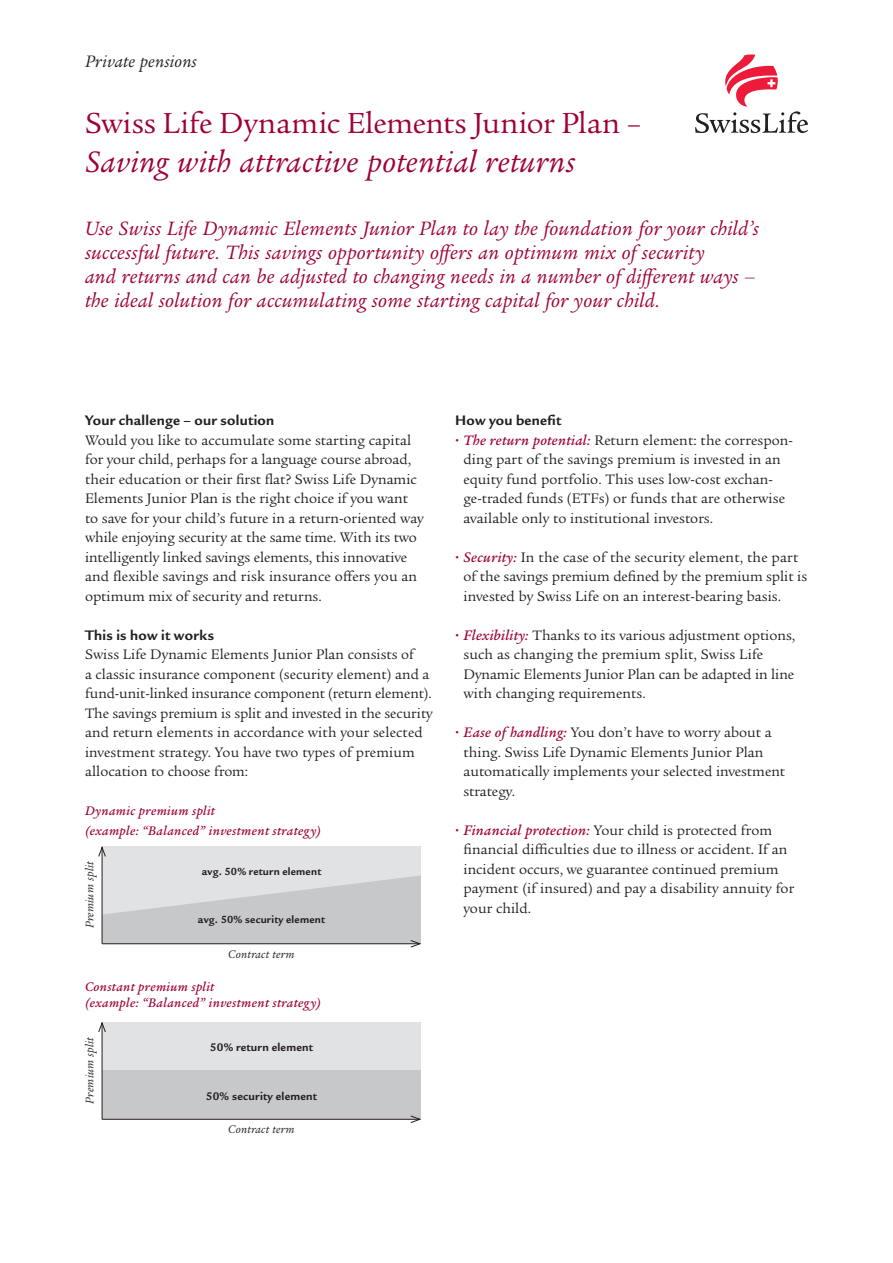
<style>
.page{position:relative;width:893px;height:1263px;background:#fff}
.page>*{position:absolute;margin:0;border:0;box-sizing:border-box;transform-origin:0 0}
.Book_10_13pt_K{font:italic 32.25px "Legacy Serif ITC Pro";letter-spacing:.01em;color:#9e0135}
.Book_10_13pt_K-2{font:31.5px "Legacy Serif ITC Pro";color:#9e0135}
.Book_14_16pt_K{font:italic 21px/24px "Legacy Serif ITC Pro";letter-spacing:.015em;color:#9e0135}
.Header_Left_16pt_K{font:italic 18px "Legacy Serif ITC Pro";letter-spacing:.01em;color:#231f20}
.Book_10_13pt_K-3{font:15px/19.5px "Legacy Serif ITC Pro";color:#231f20}
.Bold_10_13pt_K{font:700 15px "Legacy Sans ITC Pro";letter-spacing:.02em;color:#231f20}
.Book_10_13pt_K-4{font:italic 500 13.5px/16.5px "Legacy Serif ITC Pro";letter-spacing:.025em;color:#9e0135}
.Book_10_13pt_K-5{font:italic 12px "Legacy Serif ITC Pro";letter-spacing:.02em;color:#231f20}
.Book_10_13pt_K-6{font:700 12px "Legacy Sans ITC Pro";letter-spacing:.02em;color:#231f20}
.Book_10_13pt_K-7{font:700 11.25px "Legacy Sans ITC Pro";letter-spacing:.02em;color:#231f20}
.s1{font-weight:500;font-style:italic;color:#9e0135}
</style>
<div class="page">
<div style="left:102px;top:846px;width:319px;height:68px;background:#e1e2e4"></div>
<hr style="left:102px;top:847px;width:1px;height:97px;background:#231f20">
<svg style="left:98px;top:846px;width:8px;height:11px"></svg>
<svg style="left:102px;top:875px;width:319px;height:73px"></svg>
<div style="left:102px;top:1022px;width:319px;height:48px;background:#e1e2e4"></div>
<div style="left:102px;top:1070px;width:319px;height:49px;background:#c7c8ca"></div>
<hr style="left:102px;top:1023px;width:1px;height:96px;background:#231f20">
<svg style="left:98px;top:1021px;width:8px;height:12px"></svg>
<hr style="left:102px;top:1119px;width:318px;height:1px;background:#231f20">
<svg style="left:410px;top:1115px;width:11px;height:8px"></svg>
<svg style="left:695px;top:54px;width:113px;height:79px"></svg>
<p class="Header_Left_16pt_K" style="left:85px;top:50px;width:113px">Private pensions</p>
<p class="Book_10_13pt_K-2" style="left:85px;top:104px;width:558px">Swiss Life Dynamic Elements Junior Plan –</p>
<p class="Book_10_13pt_K" style="left:85px;top:141px;width:492px">Saving with attractive potential returns</p>
<p class="Book_14_16pt_K" style="left:85px;top:216px;width:675px">Use Swiss Life Dynamic Elements Junior Plan to lay the foundation for your child’s successful future. This savings opportunity offers an optimum mix of security<br>and returns and can be adjusted to changing needs in a number of different ways – the ideal solution for accumulating some starting capital for your child.</p>
<p class="Bold_10_13pt_K" style="left:85px;top:412px;width:191px">Your challenge – our solution</p>
<p class="Book_10_13pt_K-3" style="left:85px;top:430px;width:340px">Would you like to accumulate some starting capital for your child, perhaps for a language course abroad, their education or their first flat? Swiss Life Dynamic Elements Junior Plan is the right choice if you want to save for your child’s future in a return-oriented way while enjoying security at the same time. With its two intelligently linked savings elements, this innovative and flexible savings and risk insurance offers you an optimum mix of security and returns.</p>
<p class="Bold_10_13pt_K" style="left:85px;top:626px;width:131px">This is how it works</p>
<p class="Book_10_13pt_K-3" style="left:85px;top:645px;width:349px">Swiss Life Dynamic Elements Junior Plan consists of<br>a classic insurance component (security element) and a fund-unit-linked insurance component (return element).<br>The savings premium is split and invested in the security and return elements in accordance with your selected investment strategy. You have two types of premium allocation to choose from:</p>
<p class="Book_10_13pt_K-4" style="left:85px;top:803px;width:131px">Dynamic premium split</p>
<p class="Book_10_13pt_K-4" style="left:85px;top:822px;width:238px">(example: “Balanced” investment strategy)</p>
<p class="Book_10_13pt_K-5" style="left:82px;top:928px;width:69px;rotate:-90deg">Premium split</p>
<p class="Book_10_13pt_K-7" style="left:202px;top:864px;width:121px">avg. 50% return element</p>
<p class="Book_10_13pt_K-7" style="left:198px;top:913px;width:129px">avg. 50% security element</p>
<p class="Book_10_13pt_K-5" style="left:228px;top:946px;width:68px">Contract term</p>
<p class="Book_10_13pt_K-4" style="left:85px;top:978px;width:238px">Constant premium split<br>(example: “Balanced” investment strategy)</p>
<p class="Book_10_13pt_K-5" style="left:82px;top:1104px;width:69px;rotate:-90deg">Premium split</p>
<p class="Book_10_13pt_K-6" style="left:210px;top:1040px;width:105px">50% return element</p>
<p class="Book_10_13pt_K-6" style="left:206px;top:1089px;width:113px">50% security element</p>
<p class="Book_10_13pt_K-5" style="left:228px;top:1122px;width:68px">Contract term</p>
<p class="Bold_10_13pt_K" style="left:455px;top:412px;width:108px">How you benefit</p>
<p class="Book_10_13pt_K-3" style="left:463px;top:430px;width:331px"><span class="s1">The return potential:</span> Return element: the correspon&shy;ding part of the savings premium is invested in an equity fund portfolio. This uses low-cost exchan&shy;ge-traded funds (ETFs) or funds that are otherwise available only to institutional investors.</p>
<p class="Book_10_13pt_K-3" style="left:463px;top:547px;width:345px"><span class="s1">Security:</span> In the case of the security element, the part of the savings premium defined by the premium split is invested by Swiss Life on an interest-bearing basis.</p>
<p class="Book_10_13pt_K-3" style="left:463px;top:625px;width:333px"><span class="s1">Flexibility:</span> Thanks to its various adjustment options, such as changing the premium split, Swiss Life Dynamic Elements Junior Plan can be adapted in line with changing requirements.</p>
<p class="Book_10_13pt_K-3" style="left:463px;top:723px;width:323px"><span class="s1">Ease of handling:</span> You don’t have to worry about a thing. Swiss Life Dynamic Elements Junior Plan automatically implements your selected investment strategy.</p>
<p class="Book_10_13pt_K-3" style="left:463px;top:820px;width:332px"><span class="s1">Financial protection:</span> Your child is protected from financial difficulties due to illness or accident. If an incident occurs, we guarantee continued premium payment (if insured) and pay a disability annuity for your child.</p>
</div>
